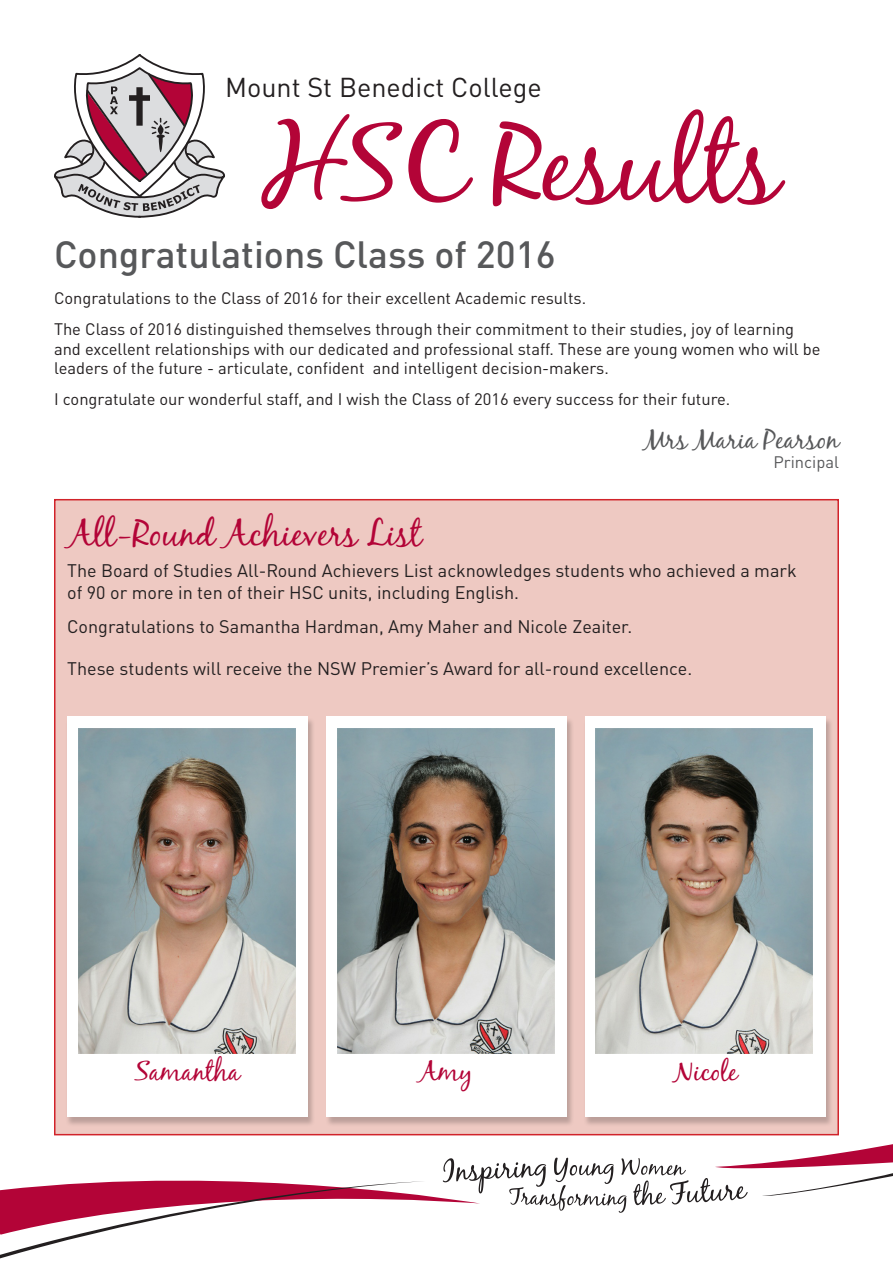
<style>
.page{position:relative;width:893px;height:1263px;background:#fff}
.page>*{position:absolute;margin:0;border:0;box-sizing:border-box;transform-origin:0 0}
.t1{font:108px "Black Jack";color:#b30437}
.Heading_1{font:500 37.5px "DINOT";color:#57585a}
.Paragraph_Style_1{font:36px "Black Jack";color:#b30437}
.Heading_1-2{font:27px "Black Jack";color:#b30437}
.t2{font:27px "DINOT";color:#231f20}
.Paragraph_Style_1-2{font:27px "Black Jack";color:#57585a}
.Paragraph_Style_1-3{font:18px/21.6px "DINOT";color:#231f20}
.Paragraph_Style_1-4{font:16.5px/19.8px "DINOT";color:#231f20}
.Paragraph_Style_1-5{font:16.5px "DINOT";color:#57585a}
</style>
<div class="page">
<svg style="left:54px;top:54px;width:171px;height:164px"></svg>
<svg style="left:0;top:1144px;width:893px;height:114px"></svg>
<div style="left:55px;top:500px;width:783px;height:635px;background:#eec9c2"></div>
<div style="left:583px;top:717px;width:250px;height:410px;background:#231f20;opacity:.25"></div>
<div style="left:585px;top:716px;width:240px;height:401px;background:#fff"></div>
<img style="left:595px;top:728px;width:217px;height:325px">
<div style="left:66px;top:717px;width:249px;height:410px;background:#231f20;opacity:.25"></div>
<div style="left:67px;top:716px;width:241px;height:401px;background:#fff"></div>
<div style="left:325px;top:717px;width:249px;height:410px;background:#231f20;opacity:.25"></div>
<div style="left:326px;top:716px;width:241px;height:401px;background:#fff"></div>
<img style="left:337px;top:728px;width:217px;height:325px">
<img style="left:79px;top:728px;width:217px;height:325px">
<h3 class="t2" style="left:225px;top:71px;width:318px">Mount St Benedict College</h3>
<h1 class="t1" style="left:264px;top:99px;width:518px">HSC Results</h1>
<p class="Heading_1" style="left:54px;top:231px;width:503px">Congratulations Class of 2016</p>
<p class="Paragraph_Style_1-4" style="left:54px;top:288px;width:534px">Congratulations to the Class of 2016 for their excellent Academic results.</p>
<p class="Paragraph_Style_1-4" style="left:54px;top:319px;width:768px">The Class of 2016 distinguished themselves through their commitment to their studies, joy of learning and excellent relationships with our dedicated and professional staff. These are young women who will be leaders of the future - articulate, confident and intelligent decision-makers.</p>
<p class="Paragraph_Style_1-4" style="left:54px;top:389px;width:678px">I congratulate our wonderful staff, and I wish the Class of 2016 every success for their future.</p>
<p class="Paragraph_Style_1-2" style="left:644px;top:423px;width:197px">Mrs Maria Pearson</p>
<p class="Paragraph_Style_1-5" style="left:773px;top:452px;width:67px">Principal</p>
<p class="Paragraph_Style_1" style="left:68px;top:511px;width:355px">All-Round Achievers List</p>
<p class="Paragraph_Style_1-3" style="left:67px;top:560px;width:731px">The Board of Studies All-Round Achievers List acknowledges students who achieved a mark of 90 or more in ten of their HSC units, including English.</p>
<p class="Paragraph_Style_1-3" style="left:67px;top:615px;width:567px">Congratulations to Samantha Hardman, Amy Maher and Nicole Zeaiter.</p>
<p class="Paragraph_Style_1-3" style="left:67px;top:657px;width:626px">These students will receive the NSW Premier’s Award for all-round excellence.</p>
<p class="Heading_1-2" style="left:134px;top:1055px;width:107px">Samantha</p>
<p class="Heading_1-2" style="left:396px;top:1066px;width:84px">Annabel</p>
<p class="Heading_1-2" style="left:419px;top:1055px;width:55px">Amy</p>
<p class="Heading_1-2" style="left:674px;top:1055px;width:66px">Nicole</p>
<p class="Heading_1-2" style="left:415px;top:1064px;width:64px">Laura</p>
</div>
